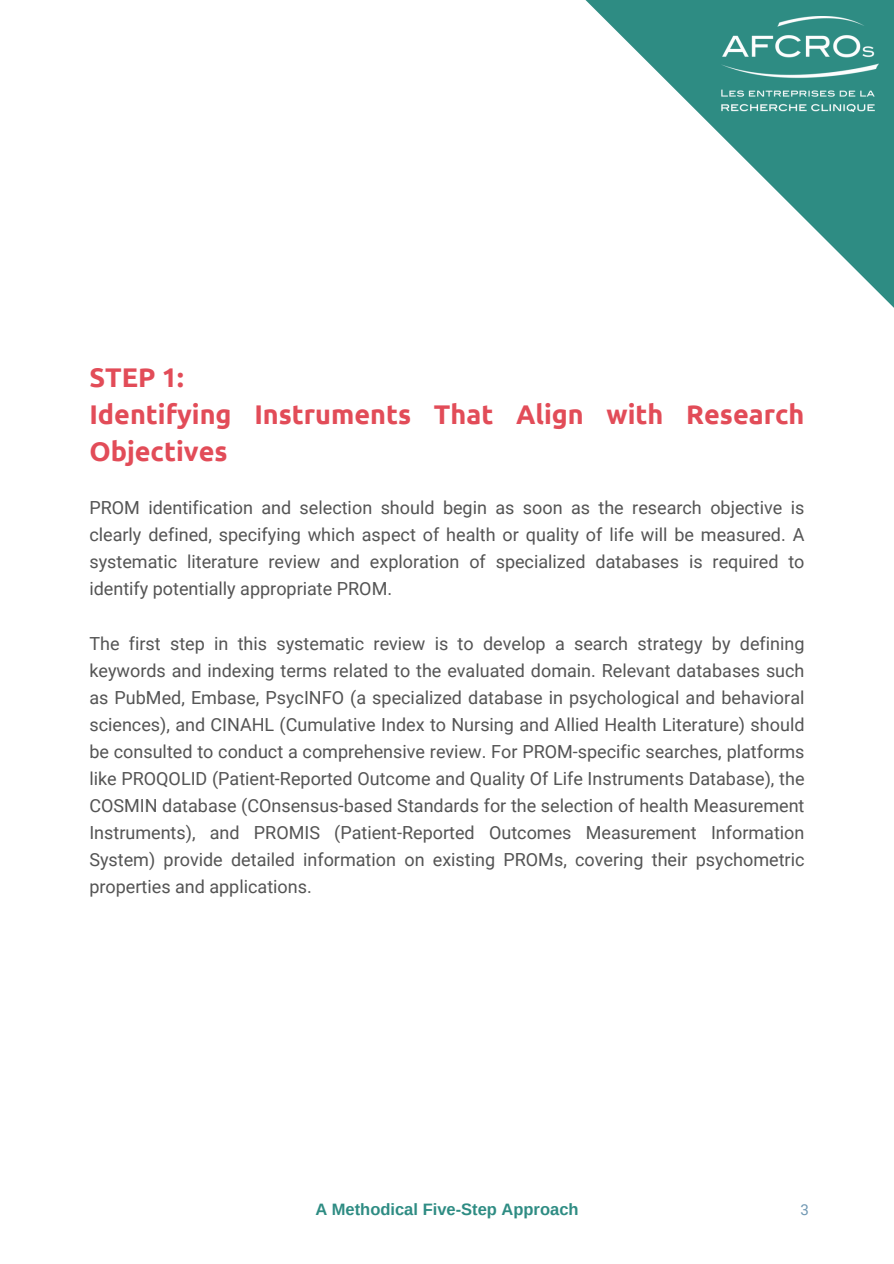
<style>
.page{position:relative;width:894px;height:1264px;background:#fff}
.page>*{position:absolute;margin:0;border:0;box-sizing:border-box;transform-origin:0 0}
.t1{font:700 27px/37.2px "Ubuntu";color:#e24c58}
.t2{font:18px/27px "Roboto";color:#545454;text-align:justify}
.t3{font:700 16.5px "Arimo";color:#2e8c83}
.t4{font:15px "Roboto";color:#7098b3}
</style>
<div class="page">
<svg style="left:585px;top:0;width:308px;height:307px"></svg>
<p class="t1" style="left:89px;top:358px;width:716px">STEP 1:<br>Identifying Instruments That Align with Research<br>Objectives</p>
<h1 class="t2" style="left:89px;top:495px;width:716px">PROM identification and selection should begin as soon as the research objective is clearly defined, specifying which aspect of health or quality of life will be measured. A systematic literature review and exploration of specialized databases is required to identify potentially appropriate PROM.</h1>
<p class="t2" style="left:89px;top:630px;width:716px">The first step in this systematic review is to develop a search strategy by defining keywords and indexing terms related to the evaluated domain. Relevant databases such as PubMed, Embase, PsycINFO (a specialized database in psychological and behavioral sciences), and CINAHL (Cumulative Index to Nursing and Allied Health Literature) should be consulted to conduct a comprehensive review. For PROM-specific searches, platforms like PROQOLID (Patient-Reported Outcome and Quality Of Life Instruments Database), the COSMIN database (COnsensus-based Standards for the selection of health Measurement Instruments), and PROMIS (Patient-Reported Outcomes Measurement Information System) provide detailed information on existing PROMs, covering their psychometric properties and applications.</p>
<p class="t3" style="left:315px;top:1200px;width:265px">A Methodical Five-Step Approach</p>
<p class="t4" style="left:800px;top:1201px;width:10px">3</p>
</div>
